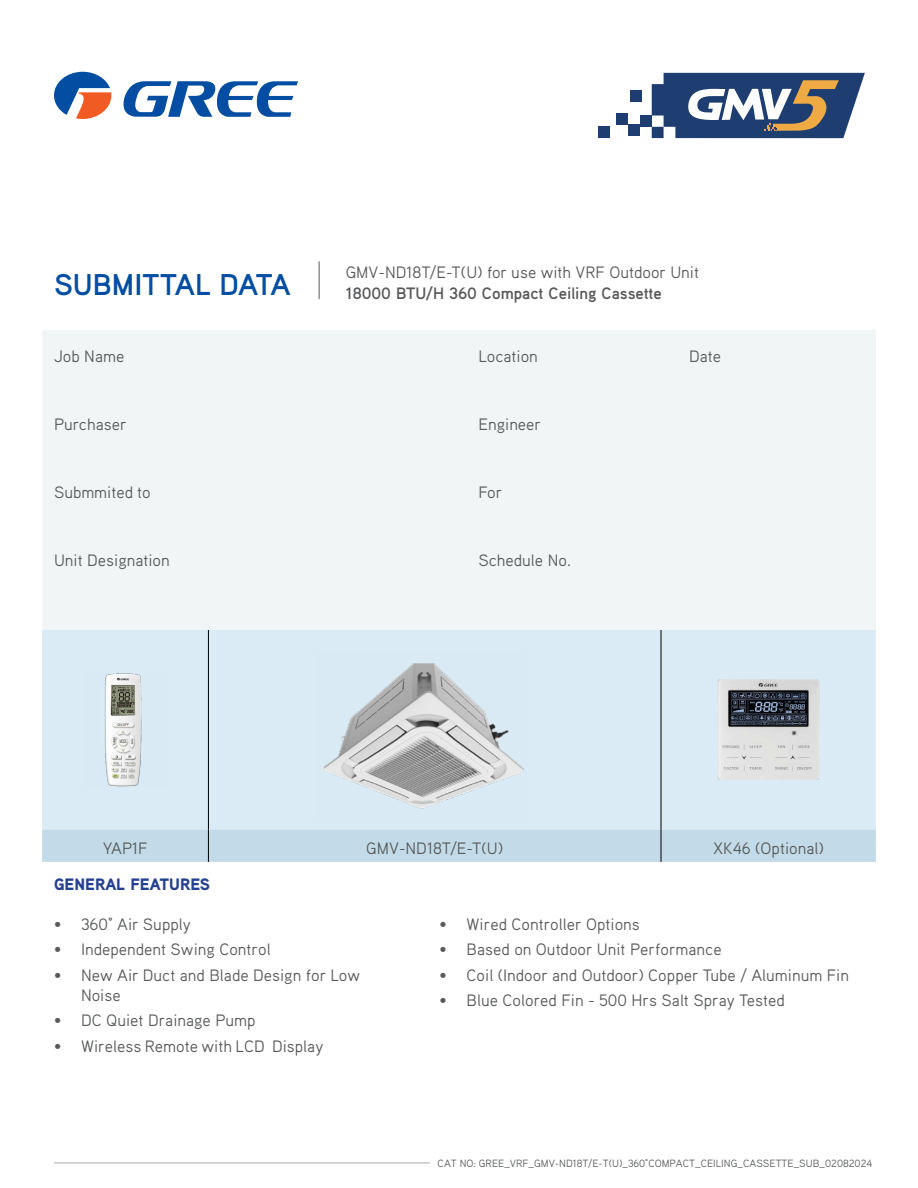
<style>
.page{position:relative;width:918px;height:1188px;background:#fff}
.page>*{position:absolute;margin:0;border:0;box-sizing:border-box;transform-origin:0 0}
.t1{font:700 30px "Aaux Pro";color:#034ea2}
.t2{font:16.5px/19.8px "Aaux Pro";color:#585a5b}
.t3{font:700 16.5px "Aaux Pro";color:#58595b}
.t4{font:900 16.5px "Aaux Pro";color:#25408f}
.t5{font:10.5px "Aaux Pro";color:#585a5b}
</style>
<div class="page">
<div style="left:42px;top:330px;width:834px;height:300px;background:#f2f5f5"></div>
<svg style="left:54px;top:72px;width:57px;height:47px"></svg>
<svg style="left:123px;top:81px;width:175px;height:36px"></svg>
<hr style="left:319px;top:261px;width:1px;height:38px;background:#58595b">
<div style="left:42px;top:630px;width:834px;height:199px;background:#daebf5"></div>
<div style="left:42px;top:829px;width:834px;height:33px;background:#c3dbe8"></div>
<hr style="left:208px;top:630px;width:1px;height:199px;background:#000">
<hr style="left:661px;top:630px;width:1px;height:199px;background:#000">
<hr style="left:208px;top:829px;width:1px;height:33px;background:#000">
<hr style="left:661px;top:829px;width:1px;height:33px;background:#000">
<img style="left:84px;top:672px;width:83px;height:116px">
<img style="left:315px;top:654px;width:211px;height:167px">
<img style="left:718px;top:679px;width:101px;height:101px">
<hr style="left:54px;top:1163px;width:376px;height:1px;background:#58585a">
<div style="left:640px;top:116px;width:12px;height:11px;background:#1e3e72"></div>
<div style="left:628px;top:124px;width:12px;height:12px;background:#1e3e72"></div>
<div style="left:616px;top:113px;width:12px;height:12px;background:#1e3e72"></div>
<div style="left:630px;top:90px;width:12px;height:12px;background:#1e3e72"></div>
<div style="left:598px;top:127px;width:12px;height:11px;background:#1e3e72"></div>
<svg style="left:652px;top:73px;width:213px;height:65px"></svg>
<h1 class="t1" style="left:54px;top:265px;width:238px">SUBMITTAL DATA</h1>
<p class="t2" style="left:346px;top:261px;width:355px">GMV-ND18T/E-T(U) for use with VRF Outdoor Unit</p>
<p class="t3" style="left:346px;top:283px;width:317px">18000 BTU/H 360 Compact Ceiling Cassette</p>
<p class="t2" style="left:54px;top:346px;width:72px">Job Name</p>
<p class="t2" style="left:478px;top:346px;width:61px">Location</p>
<p class="t2" style="left:689px;top:346px;width:34px">Date</p>
<p class="t2" style="left:54px;top:414px;width:74px">Purchaser</p>
<p class="t2" style="left:478px;top:414px;width:64px">Engineer</p>
<p class="t2" style="left:54px;top:482px;width:98px">Submmited to</p>
<p class="t2" style="left:478px;top:482px;width:26px">For</p>
<p class="t2" style="left:54px;top:550px;width:117px">Unit Designation</p>
<p class="t2" style="left:478px;top:550px;width:94px">Schedule No.</p>
<p class="t2" style="left:103px;top:838px;width:46px">YAP1F</p>
<p class="t2" style="left:366px;top:838px;width:139px">GMV-ND18T/E-T(U)</p>
<p class="t2" style="left:713px;top:838px;width:112px">XK46 (Optional)</p>
<p class="t4" style="left:54px;top:874px;width:158px">GENERAL FEATURES</p>
<p class="t2" style="left:54px;top:914px;width:138px">• 360° Air Supply</p>
<p class="t2" style="left:54px;top:939px;width:218px">• Independent Swing Control</p>
<p class="t2" style="left:81px;top:965px;width:281px;text-indent:-27px">• New Air Duct and Blade Design for Low<br>Noise</p>
<p class="t2" style="left:54px;top:1010px;width:203px">• DC Quiet Drainage Pump</p>
<p class="t2" style="left:54px;top:1036px;width:271px">• Wireless Remote with LCD Display</p>
<p class="t2" style="left:440px;top:914px;width:202px">• Wired Controller Options</p>
<p class="t2" style="left:440px;top:939px;width:284px">• Based on Outdoor Unit Performance</p>
<p class="t2" style="left:440px;top:965px;width:411px">• Coil (Indoor and Outdoor) Copper Tube / Aluminum Fin</p>
<p class="t2" style="left:440px;top:990px;width:347px">• Blue Colored Fin - 500 Hrs Salt Spray Tested</p>
<p class="t5" style="left:438px;top:1157px;width:436px">CAT NO: GREE_VRF_GMV-ND18T/E-T(U)_360°COMPACT_CEILING_CASSETTE_SUB_02082024</p>
</div>
